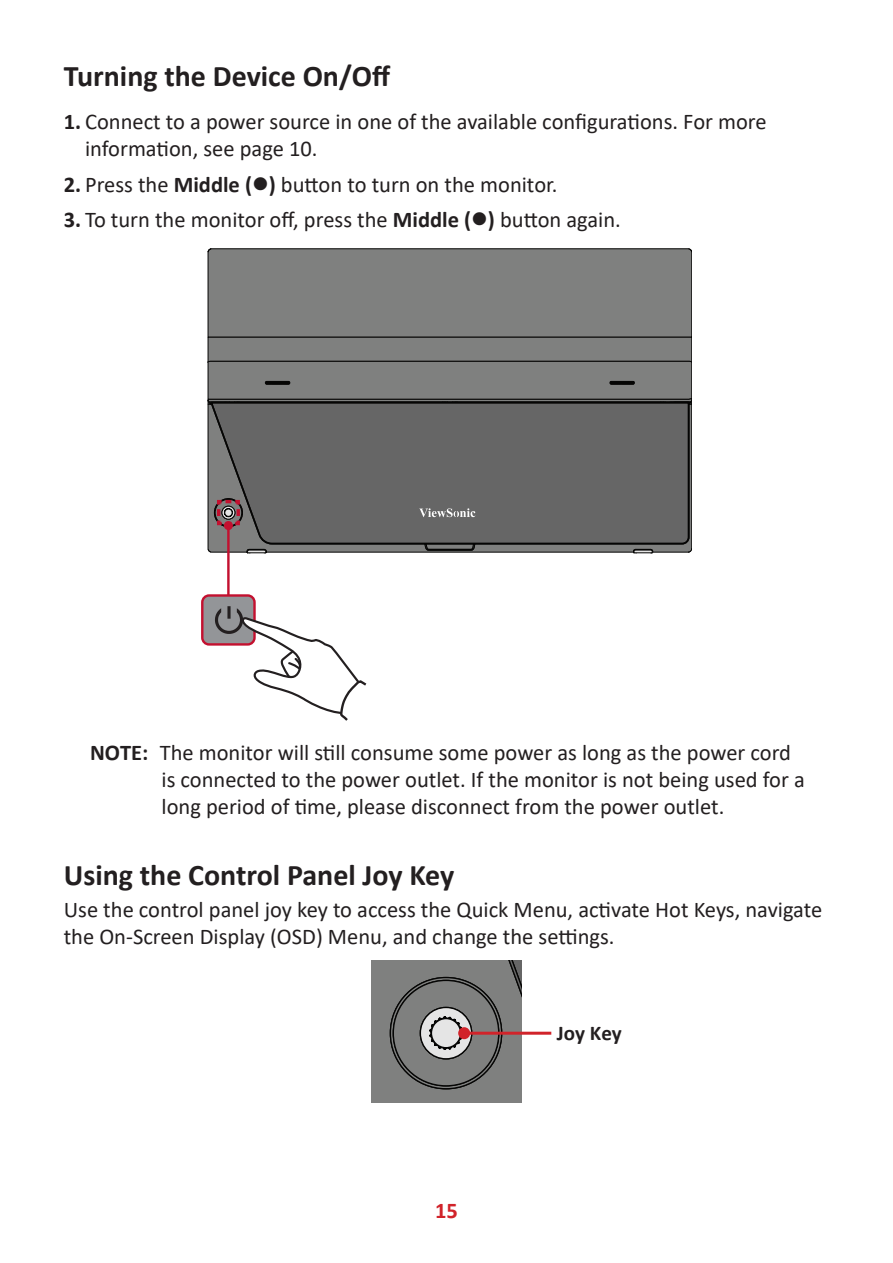
<style>
.page{position:relative;width:893px;height:1263px;background:#fff}
.page>*{position:absolute;margin:0;border:0;box-sizing:border-box;transform-origin:0 0}
.Body{font:700 30px "Calibri";color:#231f20}
.Heading_2{font:700 30px "Calibri";color:#231f20}
.Note{font:22.5px/27px "Calibri";color:#231f20}
.Body-2{font:22.5px/27px "Calibri";color:#231f20}
.t1{font:700 22.5px "Calibri";color:#d1232a}
.Graphics{font:700 21px "Calibri";color:#231f20}
.s1{font-weight:700}
</style>
<div class="page">
<svg style="left:247px;top:552px;width:406px;height:1px"></svg>
<svg style="left:208px;top:249px;width:484px;height:303px;background:#6f6f6f"></svg>
<svg style="left:419px;top:508px;width:56px;height:9px"></svg>
<div style="left:202px;top:595px;width:52px;height:49px;background:#939598;border-radius:7px"></div>
<div style="left:201px;top:594px;width:55px;height:52px;border:2px solid #c3102f;border-radius:7px"></div>
<svg style="left:215px;top:606px;width:152px;height:115px"></svg>
<svg style="left:214px;top:498px;width:29px;height:29px"></svg>
<hr style="left:227px;top:526px;width:3px;height:69px;background:#c3102f">
<div style="left:224px;top:521px;width:9px;height:9px;background:#c3102f;border-radius:50%"></div>
<svg style="left:371px;top:961px;width:151px;height:141px;background:#7d7e7d"></svg>
<hr style="left:464px;top:1032px;width:87px;height:3px;background:#d1232a">
<div style="left:458px;top:1027px;width:12px;height:12px;background:#d1232a;border-radius:50%"></div>
<p class="Heading_2" style="left:64px;top:55px;width:328px">Turning the Device On/Off</p>
<p class="Note" style="left:85px;top:108px;width:683px;text-indent:-21px"><span class="s1">1.</span> Connect to a power source in one of the available configurations. For more information, see page 10.</p>
<p class="Note" style="left:64px;top:170px;width:495px"><span class="s1">2.</span> Press the <span class="s1">Middle (</span>●<span class="s1">)</span> button to turn on the monitor.</p>
<p class="Note" style="left:64px;top:206px;width:559px"><span class="s1">3.</span> To turn the monitor off, press the <span class="s1">Middle (</span>●<span class="s1">)</span> button again.</p>
<p class="Note" style="left:162px;top:738px;width:645px;text-indent:-71px"><span class="s1">NOTE:</span> The monitor will still consume some power as long as the power cord is connected to the power outlet. If the monitor is not being used for a long period of time, please disconnect from the power outlet.</p>
<p class="Body" style="left:64px;top:854px;width:392px">Using the Control Panel Joy Key</p>
<p class="Body-2" style="left:64px;top:895px;width:760px">Use the control panel joy key to access the Quick Menu, activate Hot Keys, navigate the On-Screen Display (OSD) Menu, and change the settings.</p>
<p class="t1" style="left:435px;top:1194px;width:24px">15</p>
<p class="Graphics" style="left:557px;top:1018px;width:66px">Joy Key</p>
</div>
